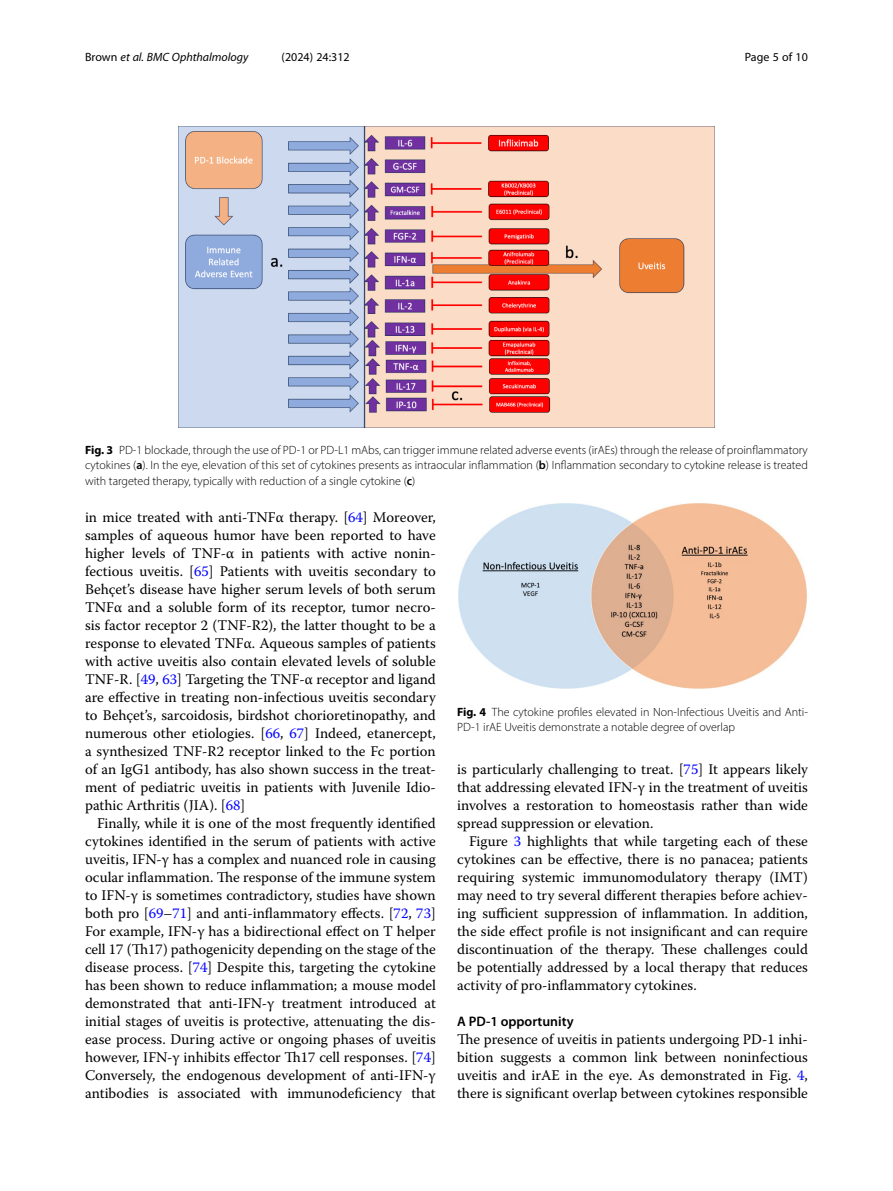
<style>
.page{position:relative;width:893px;height:1191px;background:#fff}
.page>*{position:absolute;margin:0;border:0;box-sizing:border-box;transform-origin:0 0}
.Body_Text_Indent{font:14.7px/18px "Warnock Pro";color:#000;text-align:justify}
.Body_Text{font:14.7px/18px "Warnock Pro";color:#000;text-align:justify}
.Head_2{font:600 13.8px "Myriad Pro";color:#000}
.Figure_Caption{font:300 12px/15px "Myriad Pro";color:#000}
.t1{font:italic 12px "Myriad Pro";color:#000}
.t2{font:12px "Myriad Pro";color:#000}
.s1{font-style:normal}
.s2{font-weight:700}
.s3{font-weight:600}
.s4{color:#00f}
</style>
<div class="page">
<img style="left:458px;top:504px;width:349px;height:184px">
<img style="left:179px;top:126px;width:535px;height:301px">
<p class="t1" style="left:85px;top:50px;width:165px"><span class="s1">Brown</span> et al. BMC Ophthalmology</p>
<p class="t2" style="left:282px;top:50px;width:70px">(2024) 24:312</p>
<p class="t2" style="left:745px;top:50px;width:65px">Page 5 of 10</p>
<p class="Figure_Caption" style="left:85px;top:443px;width:724px;text-align:justify"><span class="s2">Fig. 3</span> PD-1 blockade, through the use of PD-1 or PD-L1 mAbs, can trigger immune related adverse events (irAEs) through the release of proinflammatory cytokines (<span class="s3">a</span>). In the eye, elevation of this set of cytokines presents as intraocular inflammation (<span class="s3">b</span>) Inflammation secondary to cytokine release is treated with targeted therapy, typically with reduction of a single cytokine (<span class="s3">c</span>)</p>
<p class="Body_Text_Indent" style="left:85px;top:508px;width:352px">in mice treated with anti-TNFα therapy. [<span class="s4">64</span>] Moreover, samples of aqueous humor have been reported to have higher levels of TNF-α in patients with active nonin&shy;fectious uveitis. [<span class="s4">65</span>] Patients with uveitis secondary to Behçet’s disease have higher serum levels of both serum TNFα and a soluble form of its receptor, tumor necro&shy;sis factor receptor 2 (TNF-R2), the latter thought to be a response to elevated TNFα. Aqueous samples of patients with active uveitis also contain elevated levels of soluble TNF-R. [<span class="s4">49</span>, <span class="s4">63</span>] Targeting the TNF-α receptor and ligand are effective in treating non-infectious uveitis secondary to Behçet’s, sarcoidosis, birdshot chorioretinopathy, and numerous other etiologies. [<span class="s4">66</span>, <span class="s4">67</span>] Indeed, etanercept, a synthesized TNF-R2 receptor linked to the Fc portion of an IgG1 antibody, has also shown success in the treat&shy;ment of pediatric uveitis in patients with Juvenile Idio&shy;pathic Arthritis (JIA). [<span class="s4">68</span>]</p>
<p class="Body_Text_Indent" style="left:85px;top:814px;width:352px;text-indent:12px">Finally, while it is one of the most frequently identified cytokines identified in the serum of patients with active uveitis, IFN-γ has a complex and nuanced role in causing ocular inflammation. The response of the immune system to IFN-γ is sometimes contradictory, studies have shown both pro [<span class="s4">69</span>–<span class="s4">71</span>] and anti-inflammatory effects. [<span class="s4">72</span>, <span class="s4">73</span>] For example, IFN-γ has a bidirectional effect on T helper cell 17 (Th17) pathogenicity depending on the stage of the disease process. [<span class="s4">74</span>] Despite this, targeting the cytokine has been shown to reduce inflammation; a mouse model demonstrated that anti-IFN-γ treatment introduced at initial stages of uveitis is protective, attenuating the dis&shy;ease process. During active or ongoing phases of uveitis however, IFN-γ inhibits effector Th17 cell responses. [<span class="s4">74</span>] Conversely, the endogenous development of anti-IFN-γ antibodies is associated with immunodeficiency that</p>
<p class="Figure_Caption" style="left:457px;top:704px;width:352px"><span class="s2">Fig. 4</span> The cytokine profiles elevated in Non-Infectious Uveitis and Anti-<br>PD-1 irAE Uveitis demonstrate a notable degree of overlap</p>
<p class="Body_Text_Indent" style="left:457px;top:760px;width:352px">is particularly challenging to treat. [<span class="s4">75</span>] It appears likely that addressing elevated IFN-γ in the treatment of uveitis involves a restoration to homeostasis rather than wide spread suppression or elevation.</p>
<p class="Body_Text_Indent" style="left:457px;top:832px;width:352px;text-indent:12px">Figure <span class="s4">3</span> highlights that while targeting each of these cytokines can be effective, there is no panacea; patients requiring systemic immunomodulatory therapy (IMT) may need to try several different therapies before achiev&shy;ing sufficient suppression of inflammation. In addition, the side effect profile is not insignificant and can require discontinuation of the therapy. These challenges could be potentially addressed by a local therapy that reduces activity of pro-inflammatory cytokines.</p>
<p class="Head_2" style="left:457px;top:1013px;width:118px">A PD-1 opportunity</p>
<p class="Body_Text" style="left:457px;top:1030px;width:352px">The presence of uveitis in patients undergoing PD-1 inhi&shy;bition suggests a common link between noninfectious uveitis and irAE in the eye. As demonstrated in Fig. <span class="s4">4</span>, there is significant overlap between cytokines responsible</p>
</div>
